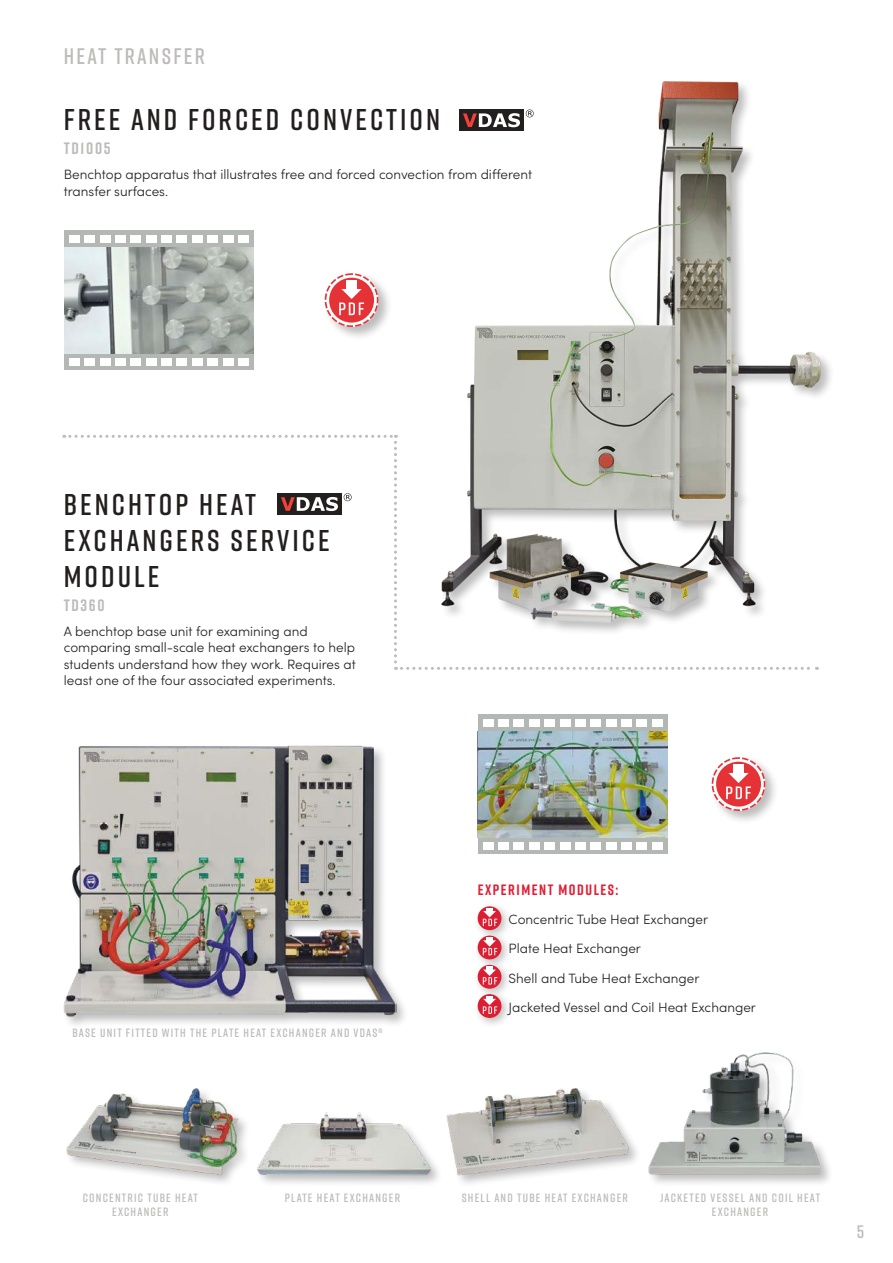
<style>
.page{position:relative;width:893px;height:1263px;background:#fff}
.page>*{position:absolute;margin:0;border:0;box-sizing:border-box;transform-origin:0 0}
.t1{font:600 30px/36px "Rift";letter-spacing:.1em;color:#241f1f}
.t2{font:600 22.5px "Rift";letter-spacing:.1em;color:#bdbcba}
.t3{font:600 18px "Rift";color:#bdbcba}
.t4{font:700 16.5px "Rift";letter-spacing:.1em;color:#bdbcba}
.t5{font:700 15px "Rift";letter-spacing:.1em;color:#e31d34}
.t6{font:300 13.5px/16.5px "Sofia Pro";color:#241f1f}
.t7{font:600 12px/14.4px "Rift";letter-spacing:.1em;color:#bdbcba;text-align:center}
</style>
<div class="page">
<div style="left:62px;top:743px;width:347px;height:286px;background:#241f1f;opacity:.3"></div>
<img style="left:63px;top:744px;width:333px;height:275px">
<img style="left:467px;top:81px;width:362px;height:354px">
<div style="left:445px;top:1086px;width:197px;height:101px;background:#241f1f;opacity:.3"></div>
<img style="left:445px;top:1086px;width:185px;height:90px">
<div style="left:256px;top:1111px;width:188px;height:77px;background:#241f1f;opacity:.3"></div>
<img style="left:256px;top:1112px;width:175px;height:63px">
<div style="left:65px;top:1087px;width:186px;height:100px;background:#241f1f;opacity:.3"></div>
<img style="left:65px;top:1087px;width:174px;height:88px">
<div style="left:647px;top:1051px;width:187px;height:137px;background:#241f1f;opacity:.3"></div>
<img style="left:647px;top:1051px;width:177px;height:125px">
<div style="left:473px;top:902px;width:39px;height:39px;background:#241f1f;opacity:.3"></div>
<div style="left:478px;top:906px;width:23px;height:24px;background:#db1e32;border-radius:50%"></div>
<svg style="left:483px;top:908px;width:14px;height:18px"></svg>
<div style="left:473px;top:931px;width:39px;height:39px;background:#241f1f;opacity:.3"></div>
<svg style="left:478px;top:935px;width:23px;height:24px"></svg>
<svg style="left:483px;top:937px;width:14px;height:18px"></svg>
<div style="left:473px;top:960px;width:39px;height:40px;background:#241f1f;opacity:.3"></div>
<svg style="left:478px;top:965px;width:23px;height:24px"></svg>
<svg style="left:483px;top:967px;width:14px;height:17px"></svg>
<div style="left:473px;top:989px;width:39px;height:40px;background:#241f1f;opacity:.3"></div>
<div style="left:478px;top:994px;width:23px;height:24px;background:#db1e32;border-radius:50%"></div>
<svg style="left:483px;top:996px;width:14px;height:18px"></svg>
<div style="left:323px;top:271px;width:70px;height:70px;background:#241f1f;opacity:.3"></div>
<svg style="left:325px;top:273px;width:53px;height:54px"></svg>
<div style="left:709px;top:755px;width:71px;height:70px;background:#241f1f;opacity:.3"></div>
<svg style="left:712px;top:757px;width:53px;height:54px"></svg>
<div style="left:459px;top:109px;width:65px;height:22px;background:#241f1f"></div>
<svg style="left:463px;top:113px;width:57px;height:14px"></svg>
<svg style="left:526px;top:109px;width:8px;height:8px"></svg>
<div style="left:64px;top:230px;width:190px;height:140px;background:#b4b8b4"></div>
<div style="left:69px;top:236px;width:11px;height:7px;background:#fff"></div>
<div style="left:84px;top:236px;width:11px;height:7px;background:#fff"></div>
<div style="left:100px;top:236px;width:10px;height:7px;background:#fff"></div>
<div style="left:115px;top:236px;width:11px;height:7px;background:#fff"></div>
<div style="left:130px;top:236px;width:11px;height:7px;background:#fff"></div>
<div style="left:146px;top:236px;width:10px;height:7px;background:#fff"></div>
<div style="left:161px;top:236px;width:11px;height:7px;background:#fff"></div>
<div style="left:177px;top:236px;width:10px;height:7px;background:#fff"></div>
<div style="left:192px;top:236px;width:11px;height:7px;background:#fff"></div>
<div style="left:207px;top:236px;width:11px;height:7px;background:#fff"></div>
<div style="left:223px;top:236px;width:10px;height:7px;background:#fff"></div>
<div style="left:238px;top:236px;width:11px;height:7px;background:#fff"></div>
<div style="left:69px;top:358px;width:11px;height:8px;background:#fff"></div>
<div style="left:84px;top:358px;width:11px;height:8px;background:#fff"></div>
<div style="left:100px;top:358px;width:10px;height:8px;background:#fff"></div>
<div style="left:115px;top:358px;width:11px;height:8px;background:#fff"></div>
<div style="left:130px;top:358px;width:11px;height:8px;background:#fff"></div>
<div style="left:146px;top:358px;width:10px;height:8px;background:#fff"></div>
<div style="left:161px;top:358px;width:11px;height:8px;background:#fff"></div>
<div style="left:177px;top:358px;width:10px;height:8px;background:#fff"></div>
<div style="left:192px;top:358px;width:11px;height:8px;background:#fff"></div>
<div style="left:207px;top:358px;width:11px;height:8px;background:#fff"></div>
<div style="left:223px;top:358px;width:10px;height:8px;background:#fff"></div>
<div style="left:238px;top:358px;width:11px;height:8px;background:#fff"></div>
<img style="left:64px;top:248px;width:190px;height:105px">
<div style="left:478px;top:714px;width:190px;height:140px;background:#b4b8b4"></div>
<div style="left:483px;top:719px;width:10px;height:8px;background:#fff"></div>
<div style="left:498px;top:719px;width:11px;height:8px;background:#fff"></div>
<div style="left:514px;top:719px;width:10px;height:8px;background:#fff"></div>
<div style="left:529px;top:719px;width:11px;height:8px;background:#fff"></div>
<div style="left:544px;top:719px;width:11px;height:8px;background:#fff"></div>
<div style="left:560px;top:719px;width:10px;height:8px;background:#fff"></div>
<div style="left:575px;top:719px;width:11px;height:8px;background:#fff"></div>
<div style="left:590px;top:719px;width:11px;height:8px;background:#fff"></div>
<div style="left:606px;top:719px;width:10px;height:8px;background:#fff"></div>
<div style="left:621px;top:719px;width:11px;height:8px;background:#fff"></div>
<div style="left:637px;top:719px;width:10px;height:8px;background:#fff"></div>
<div style="left:652px;top:719px;width:11px;height:8px;background:#fff"></div>
<div style="left:483px;top:842px;width:10px;height:8px;background:#fff"></div>
<div style="left:498px;top:842px;width:11px;height:8px;background:#fff"></div>
<div style="left:514px;top:842px;width:10px;height:8px;background:#fff"></div>
<div style="left:529px;top:842px;width:11px;height:8px;background:#fff"></div>
<div style="left:544px;top:842px;width:11px;height:8px;background:#fff"></div>
<div style="left:560px;top:842px;width:10px;height:8px;background:#fff"></div>
<div style="left:575px;top:842px;width:11px;height:8px;background:#fff"></div>
<div style="left:590px;top:842px;width:11px;height:8px;background:#fff"></div>
<div style="left:606px;top:842px;width:10px;height:8px;background:#fff"></div>
<div style="left:621px;top:842px;width:11px;height:8px;background:#fff"></div>
<div style="left:637px;top:842px;width:10px;height:8px;background:#fff"></div>
<div style="left:652px;top:842px;width:11px;height:8px;background:#fff"></div>
<img style="left:478px;top:732px;width:190px;height:105px">
<svg style="left:64px;top:435px;width:753px;height:235px"></svg>
<h2 class="t2" style="left:64px;top:40px;width:143px">HEAT TRANSFER</h2>
<h1 class="t1" style="left:64px;top:101px;width:378px">FREE AND FORCED CONVECTION</h1>
<p class="t4" style="left:64px;top:137px;width:48px">TD1005</p>
<p class="t6" style="left:64px;top:165px;width:470px">Benchtop apparatus that illustrates free and forced convection from different transfer surfaces.</p>
<h1 class="t1" style="left:64px;top:485px;width:267px">BENCHTOP HEAT<br>EXCHANGERS SERVICE<br>MODULE</h1>
<p class="t4" style="left:64px;top:593px;width:42px">TD360</p>
<p class="t6" style="left:64px;top:622px;width:294px">A benchtop base unit for examining and comparing small-scale heat exchangers to help students understand how they work. Requires at least one of the four associated experiments.</p>
<p class="t7" style="left:72px;top:1026px;width:312px">BASE UNIT FITTED WITH THE PLATE HEAT EXCHANGER AND VDAS®</p>
<p class="t5" style="left:478px;top:879px;width:142px">EXPERIMENT MODULES:</p>
<p class="t6" style="left:509px;top:904px;width:249px;line-height:29.2px">Concentric Tube Heat Exchanger<br>Plate Heat Exchanger<br>Shell and Tube Heat Exchanger<br>Jacketed Vessel and Coil Heat Exchanger</p>
<p class="t7" style="left:83px;top:1190px;width:117px">CONCENTRIC TUBE HEAT</p>
<p class="t7" style="left:285px;top:1190px;width:117px">PLATE HEAT EXCHANGER</p>
<p class="t7" style="left:462px;top:1190px;width:168px">SHELL AND TUBE HEAT EXCHANGER</p>
<p class="t7" style="left:112px;top:1204px;width:58px">EXCHANGER</p>
<p class="t7" style="left:660px;top:1190px;width:161px">JACKETED VESSEL AND COIL HEAT<br>EXCHANGER</p>
<h3 class="t3" style="left:857px;top:1219px;width:9px">5</h3>
</div>
